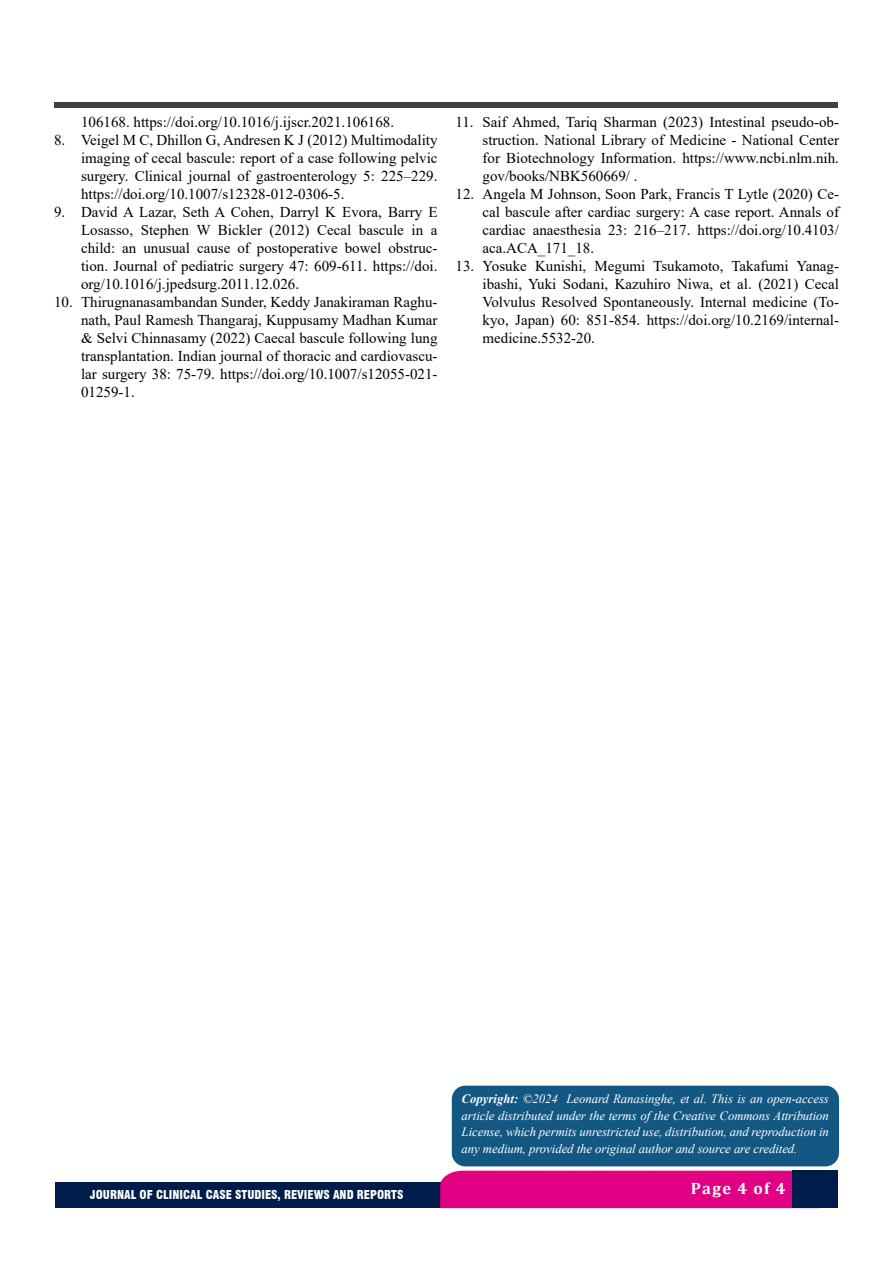
<style>
.page{position:relative;width:893px;height:1263px;background:#fff}
.page>*{position:absolute;margin:0;border:0;box-sizing:border-box;transform-origin:0 0}
.t1{font:700 16.5px "Cambria";letter-spacing:.08em;color:#fff}
.t2{font:15px/18px "Times New Roman";color:#000;text-align:justify}
.t3{font:italic 12.75px/16.5px "Times New Roman";letter-spacing:-.005em;color:#fff;text-align:justify}
.t4{font:900 condensed 12px "Swiss 721 BT";color:#fff}
.s1{font-weight:700}
</style>
<div class="page">
<div style="left:54px;top:103px;width:783px;height:5px;background:#404041"></div>
<div style="left:55px;top:1182px;width:765px;height:26px;background:#001c4a"></div>
<div style="left:440px;top:1171px;width:352px;height:37px;background:#e10083"></div>
<div style="left:792px;top:1171px;width:46px;height:37px;background:#001c4a"></div>
<div style="left:452px;top:1086px;width:387px;height:80px;background:#135783;border-radius:14px"></div>
<p class="t2" style="left:81px;top:113px;width:315px">106168. https://doi.org/10.1016/j.ijscr.2021.106168.</p>
<p class="t2" style="left:81px;top:131px;width:358px;text-indent:-27px">8. Veigel M C, Dhillon G, Andresen K J (2012) Multimodality imaging of cecal bascule: report of a case following pelvic surgery. Clinical journal of gastroenterology 5: 225–229. https://doi.org/10.1007/s12328-012-0306-5.</p>
<p class="t2" style="left:81px;top:203px;width:358px;text-indent:-27px">9. David A Lazar, Seth A Cohen, Darryl K Evora, Barry E Losasso, Stephen W Bickler (2012) Cecal bascule in a child: an unusual cause of postoperative bowel obstruc&shy;tion. Journal of pediatric surgery 47: 609-611. https://doi. org/10.1016/j.jpedsurg.2011.12.026.</p>
<p class="t2" style="left:81px;top:293px;width:358px;text-indent:-27px">10. Thirugnanasambandan Sunder, Keddy Janakiraman Raghu&shy;nath, Paul Ramesh Thangaraj, Kuppusamy Madhan Kumar &amp; Selvi Chinnasamy (2022) Caecal bascule following lung transplantation. Indian journal of thoracic and cardiovascu&shy;lar surgery 38: 75-79. https://doi.org/10.1007/s12055-021- 01259-1.</p>
<p class="t2" style="left:482px;top:113px;width:358px;text-indent:-27px">11. Saif Ahmed, Tariq Sharman (2023) Intestinal pseudo-ob&shy;struction. National Library of Medicine - National Center for Biotechnology Information. https://www.ncbi.nlm.nih. gov/books/NBK560669/ .</p>
<p class="t2" style="left:482px;top:185px;width:358px;text-indent:-27px">12. Angela M Johnson, Soon Park, Francis T Lytle (2020) Ce&shy;cal bascule after cardiac surgery: A case report. Annals of cardiac anaesthesia 23: 216–217. https://doi.org/10.4103/ aca.ACA_171_18.</p>
<p class="t2" style="left:482px;top:257px;width:358px;text-indent:-27px">13. Yosuke Kunishi, Megumi Tsukamoto, Takafumi Yanag&shy;ibashi, Yuki Sodani, Kazuhiro Niwa, et al. (2021) Cecal Volvulus Resolved Spontaneously. Internal medicine (To&shy;kyo, Japan) 60: 851-854. https://doi.org/10.2169/internal&shy;medicine.5532-20.</p>
<p class="t4" style="left:90px;top:1188px;width:315px">JOURNAL OF CLINICAL CASE STUDIES, REVIEWS AND REPORTS</p>
<p class="t3" style="left:462px;top:1090px;width:369px"><span class="s1">Copyright:</span> ©2024 Leonard Ranasinghe, et al. This is an open-access article distributed under the terms of the Creative Commons Attribution License, which permits unrestricted use, distribution, and reproduction in any medium, provided the original author and source are credited.</p>
<p class="t1" style="left:691px;top:1177px;width:96px">Page 4 of 4</p>
</div>
